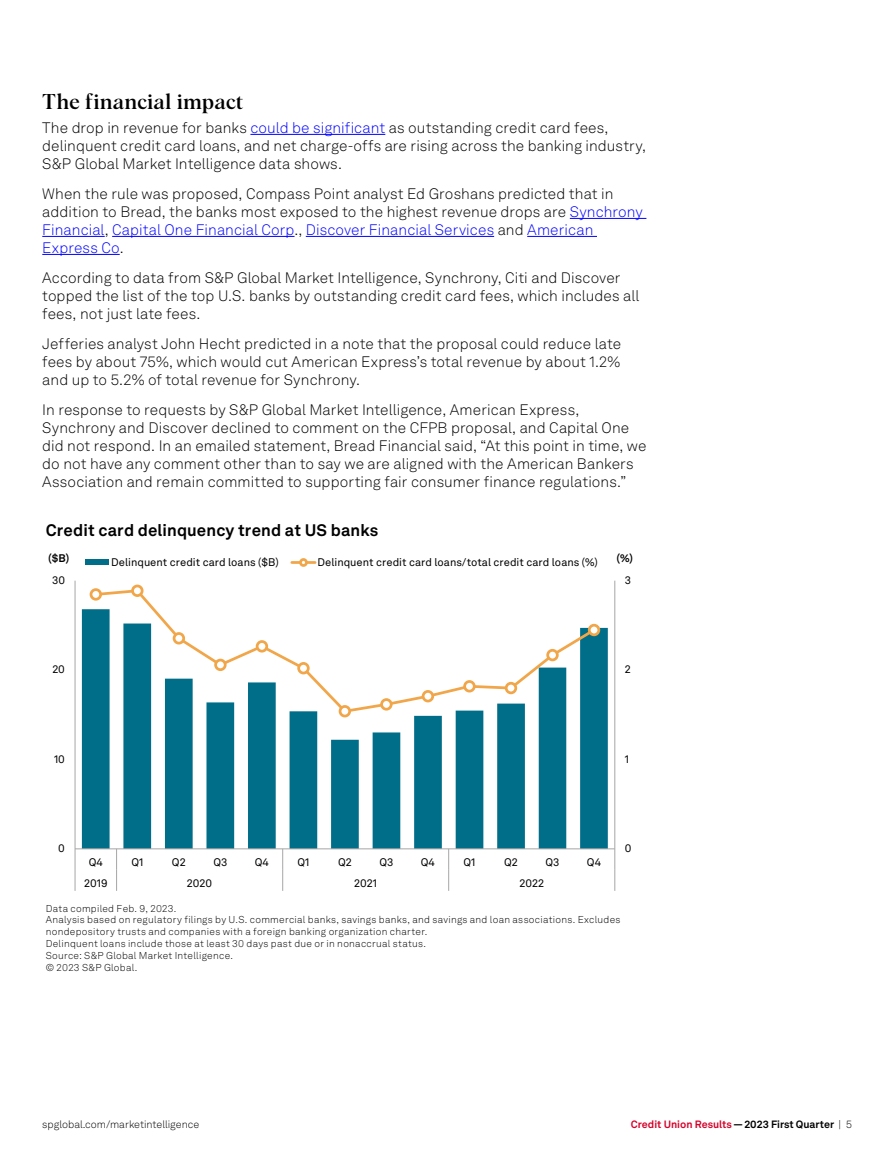
<style>
.page{position:relative;width:894px;height:1170px;background:#fff}
.page>*{position:absolute;margin:0;border:0;box-sizing:border-box;transform-origin:0 0}
.t1{font:500 21px "Albra";letter-spacing:.015em;color:#000}
.t2{font:700 16.5px "Akkurat LL";letter-spacing:.005em;color:#000}
.t3{font:300 15px/18px "Akkurat LL";letter-spacing:.005em;color:#000}
.t4{font:10.95px "Akkurat LL";color:#000}
.t5{font:700 10.95px "Akkurat LL";color:#000}
.t6{font:700 10.5px "Akkurat LL";color:#d6002a}
.t7{font:300 10.5px "Akkurat LL";color:#000}
.t8{font:300 9.9px/11.9px "Akkurat LL";letter-spacing:.025em;color:#000}
.s1{color:#00f}
.s2{color:#000}
.s3{font-weight:300;color:#000}
</style>
<div class="page">
<hr style="left:250px;top:134px;width:135px;height:1px;background:#00f">
<hr style="left:569px;top:218px;width:77px;height:1px;background:#00f">
<hr style="left:42px;top:236px;width:63px;height:1px;background:#00f">
<hr style="left:112px;top:236px;width:182px;height:1px;background:#00f">
<hr style="left:306px;top:236px;width:188px;height:1px;background:#00f">
<hr style="left:527px;top:236px;width:69px;height:1px;background:#00f">
<hr style="left:42px;top:254px;width:78px;height:1px;background:#00f">
<svg style="left:82px;top:609px;width:525px;height:239px;fill:#006d89"></svg>
<hr style="left:614px;top:580px;width:1px;height:269px;background:#a6a6a6">
<hr style="left:75px;top:580px;width:1px;height:269px;background:#a6a6a6">
<hr style="left:75px;top:848px;width:539px;height:1px;background:#a6a6a6">
<svg style="left:75px;top:849px;width:1px;height:42px"></svg>
<svg style="left:116px;top:849px;width:1px;height:42px"></svg>
<svg style="left:282px;top:849px;width:1px;height:42px"></svg>
<svg style="left:448px;top:849px;width:1px;height:42px"></svg>
<svg style="left:614px;top:849px;width:1px;height:42px"></svg>
<svg style="left:93px;top:588px;width:504px;height:126px"></svg>
<div style="left:91px;top:589px;width:10px;height:10px;background:#fff;border-radius:50%"></div>
<div style="left:90px;top:588px;width:12px;height:12px;border:3px solid #f1a649;border-radius:50%"></div>
<div style="left:132px;top:586px;width:10px;height:9px;background:#fff;border-radius:50%"></div>
<div style="left:131px;top:584px;width:12px;height:13px;border:3px solid #f1a649;border-radius:50%"></div>
<div style="left:174px;top:633px;width:10px;height:10px;background:#fff;border-radius:50%"></div>
<div style="left:173px;top:632px;width:12px;height:12px;border:3px solid #f1a649;border-radius:50%"></div>
<div style="left:215px;top:660px;width:10px;height:9px;background:#fff;border-radius:50%"></div>
<div style="left:214px;top:658px;width:12px;height:13px;border:3px solid #f1a649;border-radius:50%"></div>
<div style="left:257px;top:641px;width:10px;height:10px;background:#fff;border-radius:50%"></div>
<div style="left:256px;top:640px;width:12px;height:12px;border:3px solid #f1a649;border-radius:50%"></div>
<div style="left:298px;top:663px;width:10px;height:10px;background:#fff;border-radius:50%"></div>
<div style="left:297px;top:662px;width:12px;height:12px;border:3px solid #f1a649;border-radius:50%"></div>
<div style="left:340px;top:706px;width:9px;height:10px;background:#fff;border-radius:50%"></div>
<div style="left:338px;top:705px;width:13px;height:12px;border:3px solid #f1a649;border-radius:50%"></div>
<div style="left:381px;top:699px;width:10px;height:10px;background:#fff;border-radius:50%"></div>
<div style="left:380px;top:698px;width:12px;height:12px;border:3px solid #f1a649;border-radius:50%"></div>
<div style="left:423px;top:691px;width:9px;height:10px;background:#fff;border-radius:50%"></div>
<div style="left:421px;top:690px;width:13px;height:12px;border:3px solid #f1a649;border-radius:50%"></div>
<div style="left:464px;top:681px;width:10px;height:10px;background:#fff;border-radius:50%"></div>
<div style="left:463px;top:680px;width:12px;height:12px;border:3px solid #f1a649;border-radius:50%"></div>
<div style="left:506px;top:683px;width:9px;height:10px;background:#fff;border-radius:50%"></div>
<div style="left:504px;top:682px;width:13px;height:12px;border:3px solid #f1a649;border-radius:50%"></div>
<div style="left:547px;top:650px;width:10px;height:10px;background:#fff;border-radius:50%"></div>
<div style="left:546px;top:649px;width:12px;height:12px;border:3px solid #f1a649;border-radius:50%"></div>
<div style="left:589px;top:625px;width:9px;height:10px;background:#fff;border-radius:50%"></div>
<div style="left:587px;top:624px;width:13px;height:12px;border:3px solid #f1a649;border-radius:50%"></div>
<div style="left:85px;top:559px;width:24px;height:6px;background:#006d89"></div>
<hr style="left:292px;top:561px;width:23px;height:3px;background:#f1a649">
<div style="left:299px;top:558px;width:9px;height:9px;border:3px solid #f1a649;border-radius:50%"></div>
<h1 class="t1" style="left:42px;top:86px;width:202px">The financial impact</h1>
<p class="t3" style="left:42px;top:118px;width:605px">The drop in revenue for banks <span class="s1">could be significant</span> as outstanding credit card fees, delinquent credit card loans, and net charge-offs are rising across the banking industry,<br>S&amp;P Global Market Intelligence data shows.</p>
<p class="t3" style="left:42px;top:184px;width:602px">When the rule was proposed, Compass Point analyst Ed Groshans predicted that in addition to Bread, the banks most exposed to the highest revenue drops are <span class="s1">Synchrony Financial</span>, <span class="s1">Capital One Financial Corp</span>., <span class="s1">Discover Financial Services</span> and <span class="s1">American Express Co</span>.</p>
<p class="t3" style="left:42px;top:268px;width:598px">According to data from S&amp;P Global Market Intelligence, Synchrony, Citi and Discover topped the list of the top U.S. banks by outstanding credit card fees, which includes all fees, not just late fees.</p>
<p class="t3" style="left:42px;top:334px;width:580px;text-align:justify">Jefferies analyst John Hecht predicted in a note that the proposal could reduce late fees by about 75%, which would cut American Express’s total revenue by about 1.2% and up to 5.2% of total revenue for Synchrony.</p>
<p class="t3" style="left:42px;top:400px;width:605px">In response to requests by S&amp;P Global Market Intelligence, American Express, Synchrony and Discover declined to comment on the CFPB proposal, and Capital One did not respond. In an emailed statement, Bread Financial said, “At this point in time, we do not have any comment other than to say we are aligned with the American Bankers Association and remain committed to supporting fair consumer finance regulations.”</p>
<p class="t2" style="left:46px;top:517px;width:334px">Credit card delinquency trend at US banks</p>
<p class="t5" style="left:48px;top:550px;width:23px">($B)</p>
<p class="t4" style="left:111px;top:554px;width:169px">Delinquent credit card loans ($B)</p>
<p class="t4" style="left:317px;top:554px;width:282px">Delinquent credit card loans/total credit card loans (%)</p>
<p class="t5" style="left:616px;top:550px;width:18px">(%)</p>
<p class="t4" style="left:52px;top:572px;width:14px">30</p>
<p class="t4" style="left:624px;top:572px;width:8px">3</p>
<p class="t4" style="left:52px;top:661px;width:14px">20</p>
<p class="t4" style="left:54px;top:751px;width:12px">10</p>
<p class="t4" style="left:624px;top:661px;width:7px">2</p>
<p class="t4" style="left:624px;top:751px;width:6px">1</p>
<p class="t4" style="left:58px;top:840px;width:8px">0</p>
<p class="t4" style="left:89px;top:854px;width:16px">Q4</p>
<p class="t4" style="left:131px;top:854px;width:13px">Q1</p>
<p class="t4" style="left:172px;top:854px;width:15px">Q2</p>
<p class="t4" style="left:213px;top:854px;width:15px">Q3</p>
<p class="t4" style="left:255px;top:854px;width:16px">Q4</p>
<p class="t4" style="left:297px;top:854px;width:13px">Q1</p>
<p class="t4" style="left:338px;top:854px;width:15px">Q2</p>
<p class="t4" style="left:379px;top:854px;width:15px">Q3</p>
<p class="t4" style="left:421px;top:854px;width:16px">Q4</p>
<p class="t4" style="left:463px;top:854px;width:13px">Q1</p>
<p class="t4" style="left:504px;top:854px;width:15px">Q2</p>
<p class="t4" style="left:545px;top:854px;width:15px">Q3</p>
<p class="t4" style="left:586px;top:854px;width:16px">Q4</p>
<p class="t4" style="left:84px;top:875px;width:25px">2019</p>
<p class="t4" style="left:187px;top:875px;width:27px">2020</p>
<p class="t4" style="left:354px;top:875px;width:24px">2021</p>
<p class="t4" style="left:519px;top:875px;width:26px">2022</p>
<p class="t4" style="left:624px;top:840px;width:8px">0</p>
<p class="t8" style="left:46px;top:902px;width:576px">Data compiled Feb. 9, 2023.<br>Analysis based on regulatory filings by U.S. commercial banks, savings banks, and savings and loan associations. Excludes nondepository trusts and companies with a foreign banking organization charter.<br>Delinquent loans include those at least 30 days past due or in nonaccrual status.<br>Source: S&amp;P Global Market Intelligence.<br>© 2023 S&amp;P Global.</p>
<p class="t7" style="left:42px;top:1117px;width:158px">spglobal.com/marketintelligence</p>
<p class="t6" style="left:630px;top:1116px;width:222px">Credit Union Results <span class="s2">— 2023 First Quarter</span> <span class="s3">| 5</span></p>
</div>
